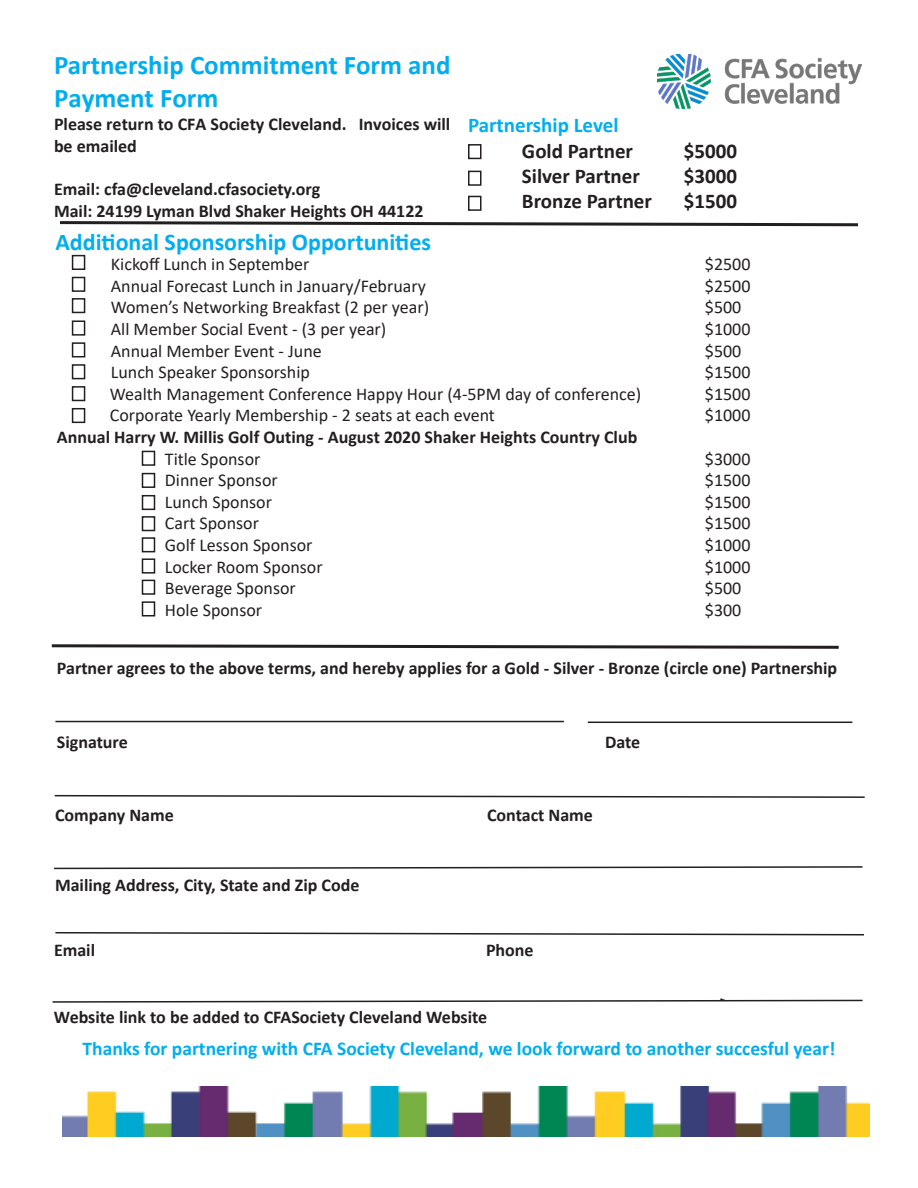
<style>
.page{position:relative;width:918px;height:1188px;background:#fff}
.page>*{position:absolute;margin:0;border:0;box-sizing:border-box;transform-origin:0 0}
.t1{font:700 27px/32.4px "Calibri";color:#00aeef}
.t2{font:700 24px "Calibri";color:#00aeef}
.t3{font:700 21px "Calibri";color:#231f20}
.t4{font:700 21px "Calibri";color:#00aeef}
.t5{font:700 19.5px "Calibri";color:#00aeef}
.t6{font:18px "Calibri";color:#231f20}
.t7{font:700 18px/21.6px "Calibri";color:#231f20}
</style>
<div class="page">
<div style="left:72px;top:255px;width:13px;height:15px;border:2px solid #231f20"></div>
<div style="left:468px;top:144px;width:14px;height:15px;border:2px solid #231f20"></div>
<div style="left:72px;top:277px;width:13px;height:15px;border:2px solid #231f20"></div>
<hr style="left:55px;top:721px;width:509px;height:1px;background:#231f20">
<hr style="left:588px;top:722px;width:264px;height:1px;background:#231f20">
<svg style="left:54px;top:794px;width:811px;height:4px"></svg>
<svg style="left:54px;top:866px;width:809px;height:4px"></svg>
<svg style="left:55px;top:932px;width:809px;height:4px"></svg>
<svg style="left:52px;top:998px;width:811px;height:5px"></svg>
<img style="left:62px;top:1086px;width:807px;height:51px">
<svg style="left:60px;top:221px;width:798px;height:6px"></svg>
<svg style="left:51px;top:644px;width:788px;height:5px"></svg>
<div style="left:72px;top:320px;width:13px;height:16px;border:2px solid #231f20"></div>
<div style="left:72px;top:364px;width:13px;height:15px;border:2px solid #231f20"></div>
<div style="left:142px;top:473px;width:13px;height:15px;border:2px solid #231f20"></div>
<img style="left:657px;top:54px;width:205px;height:54px">
<div style="left:468px;top:171px;width:14px;height:15px;border:2px solid #231f20"></div>
<div style="left:468px;top:196px;width:14px;height:15px;border:2px solid #231f20"></div>
<div style="left:72px;top:386px;width:13px;height:15px;border:2px solid #231f20"></div>
<div style="left:142px;top:537px;width:13px;height:15px;border:2px solid #231f20"></div>
<div style="left:142px;top:451px;width:13px;height:15px;border:2px solid #231f20"></div>
<div style="left:142px;top:495px;width:13px;height:15px;border:2px solid #231f20"></div>
<div style="left:142px;top:516px;width:13px;height:15px;border:2px solid #231f20"></div>
<div style="left:142px;top:558px;width:13px;height:16px;border:2px solid #231f20"></div>
<div style="left:142px;top:580px;width:13px;height:15px;border:2px solid #231f20"></div>
<div style="left:142px;top:601px;width:13px;height:15px;border:2px solid #231f20"></div>
<div style="left:72px;top:342px;width:13px;height:15px;border:2px solid #231f20"></div>
<div style="left:72px;top:298px;width:13px;height:15px;border:2px solid #231f20"></div>
<div style="left:72px;top:408px;width:13px;height:15px;border:2px solid #231f20"></div>
<p class="t1" style="left:54px;top:49px;width:398px">Partnership Commitment Form and<br>Payment Form</p>
<p class="t7" style="left:54px;top:113px;width:398px">Please return to CFA Society Cleveland. Invoices will be emailed</p>
<p class="t7" style="left:54px;top:178px;width:371px">Email: cfa@cleveland.cfasociety.org<br>Mail: 24199 Lyman Blvd Shaker Heights OH 44122</p>
<p class="t2" style="left:55px;top:225px;width:377px">Additional Sponsorship Opportunities</p>
<p class="t4" style="left:468px;top:111px;width:152px">Partnership Level</p>
<p class="t3" style="left:522px;top:136px;width:113px">Gold Partner</p>
<p class="t3" style="left:684px;top:136px;width:55px">$5000</p>
<p class="t3" style="left:522px;top:161px;width:119px">Silver Partner</p>
<p class="t3" style="left:684px;top:161px;width:55px">$3000</p>
<p class="t3" style="left:522px;top:186px;width:131px">Bronze Partner</p>
<p class="t3" style="left:684px;top:186px;width:55px">$1500</p>
<p class="t6" style="left:111px;top:252px;width:200px">Kickoff Lunch in September</p>
<p class="t6" style="left:705px;top:252px;width:47px">$2500</p>
<p class="t6" style="left:111px;top:273px;width:317px">Annual Forecast Lunch in January/February</p>
<p class="t6" style="left:705px;top:273px;width:47px">$2500</p>
<p class="t6" style="left:111px;top:295px;width:320px">Women’s Networking Breakfast (2 per year)</p>
<p class="t6" style="left:705px;top:295px;width:38px">$500</p>
<p class="t6" style="left:111px;top:317px;width:277px">All Member Social Event - (3 per year)</p>
<p class="t6" style="left:705px;top:317px;width:47px">$1000</p>
<p class="t6" style="left:111px;top:338px;width:212px">Annual Member Event - June</p>
<p class="t6" style="left:705px;top:338px;width:38px">$500</p>
<p class="t6" style="left:111px;top:360px;width:201px">Lunch Speaker Sponsorship</p>
<p class="t6" style="left:705px;top:360px;width:47px">$1500</p>
<p class="t6" style="left:110px;top:381px;width:533px">Wealth Management Conference Happy Hour (4-5PM day of conference)</p>
<p class="t6" style="left:705px;top:381px;width:47px">$1500</p>
<p class="t6" style="left:110px;top:403px;width:387px">Corporate Yearly Membership - 2 seats at each event</p>
<p class="t6" style="left:705px;top:403px;width:47px">$1000</p>
<p class="t7" style="left:57px;top:426px;width:582px">Annual Harry W. Millis Golf Outing - August 2020 Shaker Heights Country Club</p>
<p class="t6" style="left:165px;top:446px;width:97px">Title Sponsor</p>
<p class="t6" style="left:705px;top:446px;width:47px">$3000</p>
<p class="t6" style="left:165px;top:468px;width:114px">Dinner Sponsor</p>
<p class="t6" style="left:705px;top:468px;width:47px">$1500</p>
<p class="t6" style="left:165px;top:489px;width:109px">Lunch Sponsor</p>
<p class="t6" style="left:705px;top:489px;width:47px">$1500</p>
<p class="t6" style="left:165px;top:511px;width:96px">Cart Sponsor</p>
<p class="t6" style="left:705px;top:511px;width:47px">$1500</p>
<p class="t6" style="left:165px;top:533px;width:149px">Golf Lesson Sponsor</p>
<p class="t6" style="left:705px;top:533px;width:47px">$1000</p>
<p class="t6" style="left:165px;top:554px;width:159px">Locker Room Sponsor</p>
<p class="t6" style="left:705px;top:554px;width:47px">$1000</p>
<p class="t6" style="left:165px;top:576px;width:132px">Beverage Sponsor</p>
<p class="t6" style="left:705px;top:576px;width:38px">$500</p>
<p class="t6" style="left:165px;top:597px;width:99px">Hole Sponsor</p>
<p class="t6" style="left:705px;top:597px;width:38px">$300</p>
<p class="t7" style="left:57px;top:657px;width:782px">Partner agrees to the above terms, and hereby applies for a Gold - Silver - Bronze (circle one) Partnership</p>
<p class="t7" style="left:57px;top:731px;width:72px">Signature</p>
<p class="t7" style="left:605px;top:731px;width:37px">Date</p>
<p class="t7" style="left:55px;top:804px;width:120px">Company Name</p>
<p class="t7" style="left:487px;top:804px;width:107px">Contact Name</p>
<p class="t7" style="left:55px;top:874px;width:306px">Mailing Address, City, State and Zip Code</p>
<p class="t7" style="left:54px;top:939px;width:43px">Email</p>
<p class="t7" style="left:486px;top:939px;width:49px">Phone</p>
<p class="t7" style="left:54px;top:1006px;width:435px">Website link to be added to CFASociety Cleveland Website</p>
<p class="t5" style="left:83px;top:1035px;width:754px">Thanks for partnering with CFA Society Cleveland, we look forward to another succesful year!</p>
</div>
